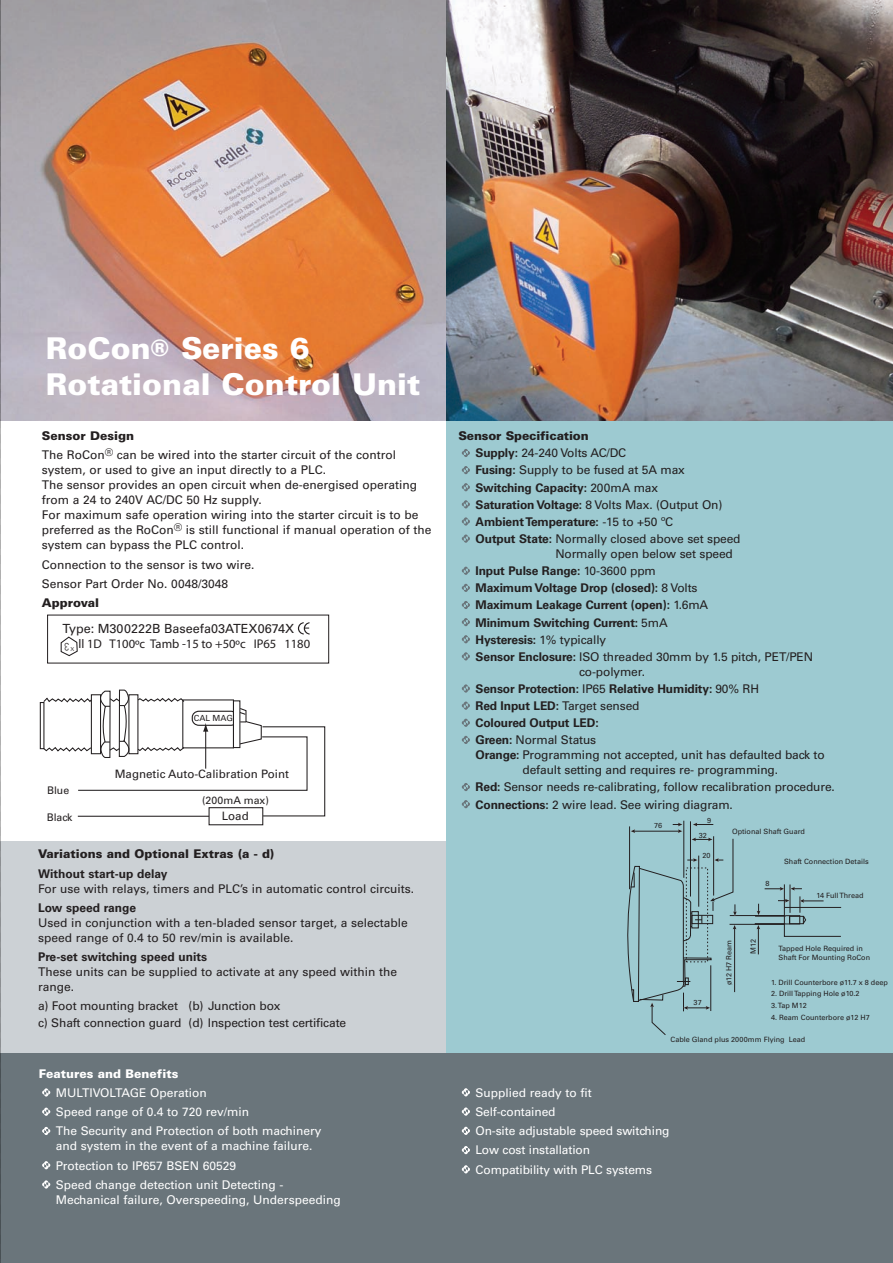
<style>
.page{position:relative;width:893px;height:1263px;background:#fff}
.page>*{position:absolute;margin:0;border:0;box-sizing:border-box;transform-origin:0 0}
.t1{font:900 30px/36px "Univers";color:#fff}
.t2{font:12.6px "Myriad";color:#231f20}
.t3{font:12.6px "Univers";color:#231f20}
.t4{font:12px/15px "Univers";color:#231f20}
.t5{font:700 12px/17.1px "Univers";letter-spacing:-.01em;color:#231f20}
.t6{font:12px/19.2px "Univers";color:#fff}
.t7{font:900 12px "Univers";color:#231f20}
.t8{font:900 12px "Univers";color:#fff}
.t9{font:11.55px "Univers";color:#231f20}
.t10{font:300 10.8px "Univers";color:#231f20;scale:.81 1}
.t11{font:10.5px "Univers";color:#231f20}
.t12{font:8.4px "Univers";color:#231f20}
.t13{font:300 7.8px "Univers";color:#231f20}
.t14{font:7.2px/8.7px "Univers";color:#231f20}
.s1{font-size:22.5px}
.s2{font-weight:900}
.s3{font-weight:700}
.s4{font-weight:400}
</style>
<div class="page">
<div style="left:0;top:1053px;width:893px;height:210px;background:#6a757b"></div>
<div style="left:0;top:842px;width:893px;height:211px;background:#ccd1d5"></div>
<img style="left:1px;top:0;width:445px;height:421px">
<svg style="left:42px;top:1180px;width:8px;height:8px"></svg>
<svg style="left:42px;top:1161px;width:8px;height:8px"></svg>
<svg style="left:42px;top:1127px;width:8px;height:8px"></svg>
<svg style="left:42px;top:1107px;width:8px;height:9px"></svg>
<svg style="left:42px;top:1088px;width:8px;height:8px"></svg>
<svg style="left:462px;top:1165px;width:8px;height:8px"></svg>
<svg style="left:462px;top:1146px;width:8px;height:8px"></svg>
<svg style="left:462px;top:1127px;width:8px;height:8px"></svg>
<svg style="left:462px;top:1107px;width:8px;height:9px"></svg>
<svg style="left:462px;top:1088px;width:8px;height:8px"></svg>
<svg style="left:0;top:0;width:1px;height:1263px"></svg>
<div style="left:446px;top:421px;width:447px;height:631px;background:#9dcad1"></div>
<svg style="left:462px;top:800px;width:8px;height:8px"></svg>
<svg style="left:462px;top:783px;width:8px;height:8px"></svg>
<svg style="left:462px;top:736px;width:8px;height:8px"></svg>
<svg style="left:462px;top:719px;width:8px;height:8px"></svg>
<svg style="left:462px;top:701px;width:8px;height:9px"></svg>
<svg style="left:462px;top:684px;width:8px;height:9px"></svg>
<svg style="left:462px;top:652px;width:8px;height:8px"></svg>
<svg style="left:462px;top:635px;width:8px;height:8px"></svg>
<svg style="left:462px;top:618px;width:8px;height:8px"></svg>
<svg style="left:462px;top:601px;width:8px;height:8px"></svg>
<svg style="left:462px;top:584px;width:8px;height:8px"></svg>
<svg style="left:462px;top:567px;width:8px;height:8px"></svg>
<svg style="left:462px;top:534px;width:8px;height:9px"></svg>
<svg style="left:462px;top:517px;width:8px;height:9px"></svg>
<svg style="left:462px;top:500px;width:8px;height:8px"></svg>
<svg style="left:462px;top:483px;width:8px;height:8px"></svg>
<svg style="left:462px;top:466px;width:8px;height:8px"></svg>
<svg style="left:462px;top:449px;width:8px;height:8px"></svg>
<hr style="left:730px;top:915px;width:55px;height:1px;background:#231f20">
<hr style="left:729px;top:924px;width:56px;height:1px;background:#231f20">
<hr style="left:755px;top:915px;width:30px;height:2px;background:#231f20">
<hr style="left:755px;top:923px;width:30px;height:1px;background:#231f20">
<svg style="left:756px;top:884px;width:86px;height:70px"></svg>
<hr style="left:683px;top:821px;width:1px;height:57px;background:#231f20">
<hr style="left:690px;top:821px;width:1px;height:75px;background:#231f20">
<svg style="left:627px;top:823px;width:110px;height:212px"></svg>
<svg style="left:298px;top:622px;width:12px;height:13px"></svg>
<svg style="left:60px;top:636px;width:18px;height:21px"></svg>
<div style="left:40px;top:702px;width:4px;height:47px;border:1px solid #231f20"></div>
<div style="left:209px;top:807px;width:54px;height:18px;border:1px solid #231f20"></div>
<svg style="left:42px;top:689px;width:284px;height:128px"></svg>
<div style="left:192px;top:711px;width:46px;height:15px;border:1px solid #231f20;border-radius:6px"></div>
<div style="left:233px;top:701px;width:7px;height:46px;background:#fff"></div>
<div style="left:233px;top:700px;width:7px;height:48px;border:1px solid #231f20"></div>
<img style="left:446px;top:0;width:447px;height:421px">
<h1 class="t1" style="left:46px;top:333px;width:376px">RoCon<span class="s1">®</span> Series 6<br>Rotational Control Unit</h1>
<p class="t4" style="left:42px;top:427px;width:356px;line-height:19.2px"><span class="s2">Sensor Design<br></span>The RoCon<sup>®</sup> can be wired into the starter circuit of the control</p>
<p class="t4" style="left:42px;top:464px;width:391px">system, or used to give an input directly to a PLC.<br>The sensor provides an open circuit when de-energised operating from a 24 to 240V AC/DC 50 Hz supply.<br>For maximum safe operation wiring into the starter circuit is to be preferred as the RoCon<sup>®</sup> is still functional if manual operation of the system can bypass the PLC control.</p>
<p class="t4" style="left:42px;top:556px;width:214px;line-height:19.2px">Connection to the sensor is two wire.<br>Sensor Part Order No. 0048/3048</p>
<p class="t7" style="left:42px;top:599px;width:59px">Approval</p>
<p class="t3" style="left:63px;top:624px;width:233px">Type: M300222B Baseefa03ATEX0674X</p>
<p class="t2" style="left:79px;top:639px;width:233px">ll 1D T100ºc Tamb -15 to +50ºc IP65 1180</p>
<p class="t10" style="left:69px;top:650px;width:8px;rotate:-180deg">3</p>
<p class="t13" style="left:70px;top:645px;width:5px">x</p>
<p class="t11" style="left:47px;top:787px;width:24px">Blue</p>
<p class="t11" style="left:47px;top:813px;width:27px">Black</p>
<p class="t12" style="left:194px;top:715px;width:41px">CAL MAG</p>
<p class="t9" style="left:115px;top:770px;width:176px">Magnetic Auto-Calibration Point</p>
<p class="t9" style="left:222px;top:812px;width:28px">Load</p>
<p class="t11" style="left:202px;top:796px;width:68px">(200mA max)</p>
<p class="t7" style="left:38px;top:850px;width:238px">Variations and Optional Extras (a - d)</p>
<p class="t5" style="left:38px;top:866px;width:131px">Without start-up delay</p>
<p class="t4" style="left:38px;top:882px;width:378px">For use with relays, timers and PLC’s in automatic control circuits.</p>
<p class="t5" style="left:38px;top:900px;width:99px">Low speed range</p>
<p class="t4" style="left:38px;top:916px;width:371px">Used in conjunction with a ten-bladed sensor target, a selectable speed range of 0.4 to 50 rev/min is available.</p>
<p class="t5" style="left:38px;top:949px;width:171px">Pre-set switching speed units</p>
<p class="t4" style="left:38px;top:965px;width:361px">These units can be supplied to activate at any speed within the range.</p>
<p class="t4" style="left:38px;top:998px;width:310px;line-height:17.1px">a) Foot mounting bracket (b) Junction box<br>c) Shaft connection guard (d) Inspection test certificate</p>
<p class="t8" style="left:39px;top:1069px;width:141px">Features and Benefits</p>
<p class="t6" style="left:56px;top:1084px;width:267px">MULTIVOLTAGE Operation<br>Speed range of 0.4 to 720 rev/min<br>The Security and Protection of both machinery</p>
<p class="t6" style="left:56px;top:1137px;width:258px">and system in the event of a machine failure.<br>Protection to IP657 BSEN 60529<br>Speed change detection unit Detecting -</p>
<p class="t6" style="left:56px;top:1191px;width:286px">Mechanical failure, Overspeeding, Underspeeding</p>
<p class="t4" style="left:475px;top:428px;width:267px;line-height:17.1px;text-indent:-17px"><span class="s2">Sensor Specification<br></span><span class="s3">Supply:</span> 24-240 Volts AC/DC<br><span class="s3">Fusing:</span> Supply to be fused at 5A max <span class="s3">Switching Capacity:</span> 200mA max<br><span class="s3">Saturation Voltage:</span> 8 Volts Max. (Output On)<br><span class="s3">Ambient Temperature:</span> -15 to +50 ºC<br><span class="s3">Output State:</span> Normally closed above set speed</p>
<p class="t5" style="left:475px;top:546px;width:339px;text-indent:80px"><span class="s4">Normally open below set speed<br></span>Input Pulse Range: <span class="s4">10-3600 ppm<br></span>Maximum Voltage Drop (closed): <span class="s4">8 Volts<br></span>Maximum Leakage Current (open): <span class="s4">1.6mA<br></span>Minimum Switching Current: <span class="s4">5mA<br></span>Hysteresis: <span class="s4">1% typically<br></span>Sensor Enclosure: <span class="s4">ISO threaded 30mm by 1.5 pitch, PET/PEN</span></p>
<p class="t5" style="left:475px;top:664px;width:285px;text-indent:104px"><span class="s4">co-polymer.<br></span>Sensor Protection: <span class="s4">IP65</span> Relative Humidity: <span class="s4">90% RH<br></span>Red Input LED: <span class="s4">Target sensed<br></span>Coloured Output LED:<br>Green: <span class="s4">Normal Status</span></p>
<p class="t4" style="left:475px;top:749px;width:351px;text-align:center"><span class="s3">Orange:</span> Programming not accepted, unit has defaulted back to default setting and requires re- programming.</p>
<p class="t4" style="left:476px;top:780px;width:361px;line-height:17.1px"><span class="s3">Red:</span> Sensor needs re-calibrating, follow recalibration procedure.<br><span class="s3">Connections:</span> 2 wire lead. See wiring diagram.</p>
<p class="t14" style="left:654px;top:822px;width:9px">76</p>
<p class="t14" style="left:699px;top:831px;width:10px">32</p>
<p class="t14" style="left:707px;top:817px;width:6px">9</p>
<p class="t14" style="left:732px;top:827px;width:74px">Optional Shaft Guard</p>
<p class="t14" style="left:702px;top:852px;width:10px">20</p>
<p class="t14" style="left:765px;top:879px;width:6px">8</p>
<p class="t14" style="left:784px;top:857px;width:86px">Shaft Connection Details</p>
<p class="t14" style="left:816px;top:892px;width:49px">14 Full Thread</p>
<p class="t14" style="left:694px;top:998px;width:10px">37</p>
<p class="t14" style="left:725px;top:985px;width:47px;rotate:-90deg">ø12 H7 Ream</p>
<p class="t14" style="left:749px;top:953px;width:16px;rotate:-90deg">M12</p>
<p class="t14" style="left:778px;top:945px;width:93px">Tapped Hole Required in<br>Shaft For Mounting RoCon</p>
<p class="t14" style="left:771px;top:978px;width:118px">1. Drill Counterbore ø11.7 x 8 deep</p>
<p class="t14" style="left:771px;top:990px;width:90px">2. Drill Tapping Hole ø10.2</p>
<p class="t14" style="left:771px;top:1002px;width:37px">3. Tap M12</p>
<p class="t14" style="left:771px;top:1013px;width:100px">4. Ream Counterbore ø12 H7</p>
<p class="t14" style="left:670px;top:1035px;width:136px">Cable Gland plus 2000mm Flying Lead</p>
<p class="t6" style="left:475px;top:1084px;width:196px">Supplied ready to fit<br>Self-contained<br>On-site adjustable speed switching<br>Low cost installation<br>Compatibility with PLC systems</p>
</div>
